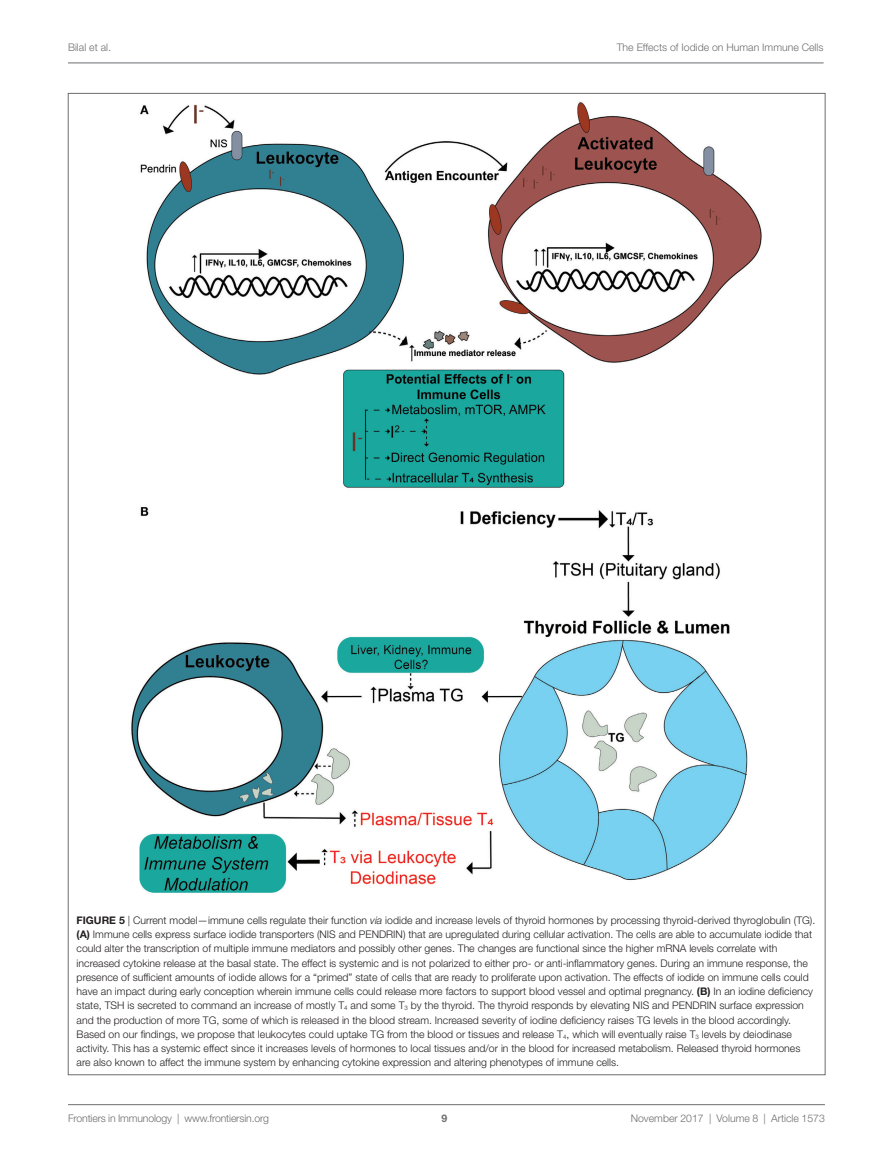
<style>
.page{position:relative;width:893px;height:1170px;background:#fff}
.page>*{position:absolute;margin:0;border:0;box-sizing:border-box;transform-origin:0 0}
.t1{font:300 10.5px/14.2px "Helvetica Neue LT Std";color:#231f20}
.t2{font:300 10.5px "Helvetica Neue LT Std";color:#6c6d70}
.t3{font:700 10.5px "Helvetica Neue LT Std";color:#6c6d70}
.s1{font-weight:700}
.s2{font-style:italic}
</style>
<div class="page">
<img style="left:131px;top:102px;width:631px;height:791px">
<hr style="left:68px;top:1104px;width:757px;height:1px;background:#6c6d70">
<hr style="left:68px;top:63px;width:755px;height:1px;background:#6c6d70">
<p class="t2" style="left:68px;top:41px;width:44px">Bilal et al.</p>
<p class="t2" style="left:617px;top:41px;width:208px">The Effects of Iodide on Human Immune Cells</p>
<p class="t1" style="left:77px;top:912px;width:740px"><span class="s1">FIGURE 5</span> | Current model—immune cells regulate their function <span class="s2">via</span> iodide and increase levels of thyroid hormones by processing thyroid-derived thyroglobulin (TG). <span class="s1">(A)</span> Immune cells express surface iodide transporters (NIS and PENDRIN) that are upregulated during cellular activation. The cells are able to accumulate iodide that could alter the transcription of multiple immune mediators and possibly other genes. The changes are functional since the higher mRNA levels correlate with increased cytokine release at the basal state. The effect is systemic and is not polarized to either pro- or anti-inflammatory genes. During an immune response, the presence of sufficient amounts of iodide allows for a “primed” state of cells that are ready to proliferate upon activation. The effects of iodide on immune cells could have an impact during early conception wherein immune cells could release more factors to support blood vessel and optimal pregnancy. <span class="s1">(B)</span> In an iodine deficiency state, TSH is secreted to command an increase of mostly T<sub>4</sub> and some T<sub>3</sub> by the thyroid. The thyroid responds by elevating NIS and PENDRIN surface expression and the production of more TG, some of which is released in the blood stream. Increased severity of iodine deficiency raises TG levels in the blood accordingly.<br>Based on our findings, we propose that leukocytes could uptake TG from the blood or tissues and release T<sub>4</sub>, which will eventually raise T<sub>3</sub> levels by deiodinase activity. This has a systemic effect since it increases levels of hormones to local tissues and/or in the blood for increased metabolism. Released thyroid hormones are also known to affect the immune system by enhancing cytokine expression and altering phenotypes of immune cells.</p>
<p class="t2" style="left:68px;top:1111px;width:203px">Frontiers in Immunology | www.frontiersin.org</p>
<p class="t2" style="left:631px;top:1111px;width:196px">November 2017 | Volume 8 | Article 1573</p>
<p class="t3" style="left:441px;top:1111px;width:7px">9</p>
</div>
